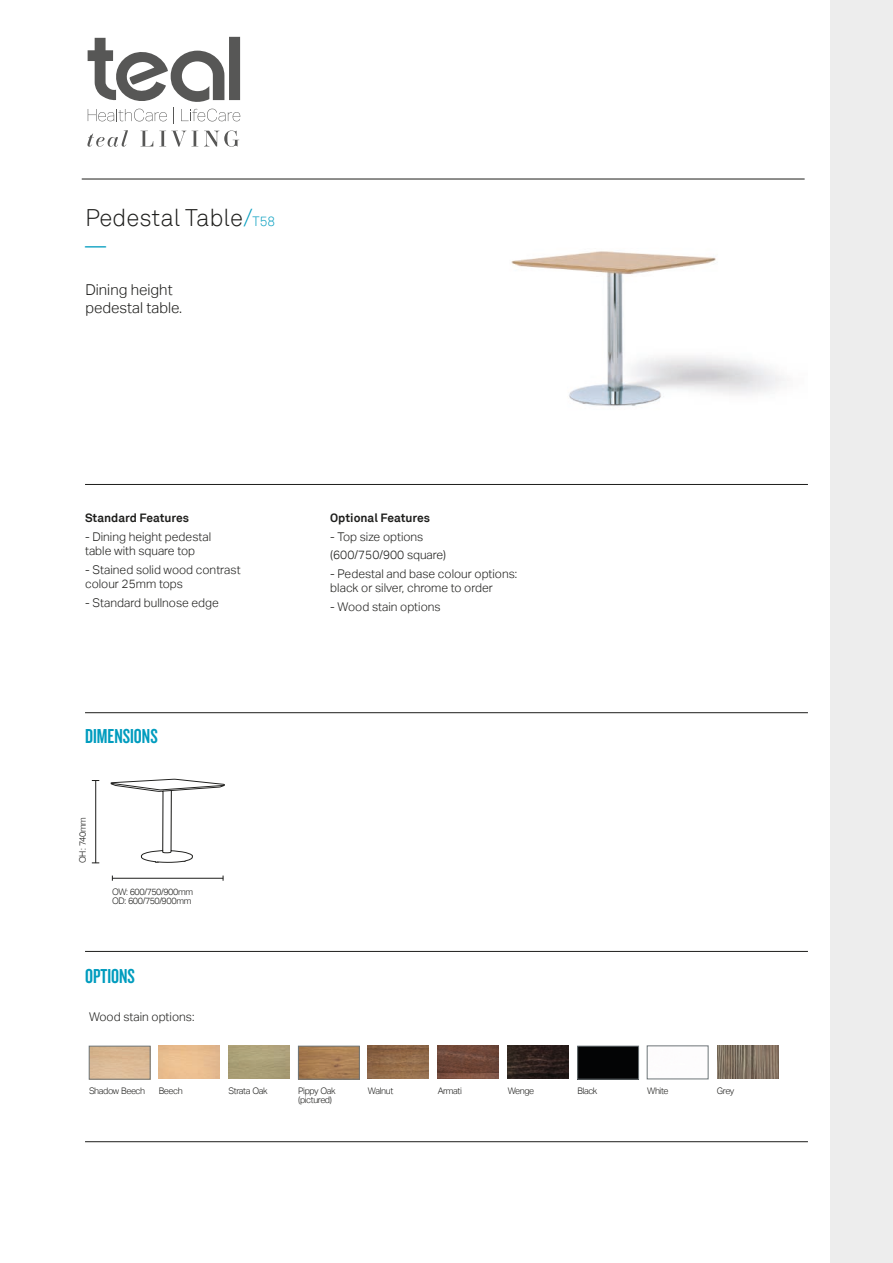
<style>
.page{position:relative;width:893px;height:1263px;background:#fff}
.page>*{position:absolute;margin:0;border:0;box-sizing:border-box;transform-origin:0 0}
.t1{font:300 24px "Akkurat";color:#1d1d1b}
.t2{font:21px "Knockout HTF48 Featherweight";color:#009cbe}
.t3{font:21px "Grouch IT Cby BT";color:#009cbe}
.t4{font:300 15px/18px "Aktiv Grotesk";color:#1d1d1b}
.t5{font:300 12px/14.4px "Aktiv Grotesk";color:#1d1d1b}
.t6{font:700 12px "Akkurat";color:#1d1d1b}
.t7{font:300 9px/9px "Aktiv Grotesk";letter-spacing:-.045em;color:#1d1d1b}
.s1{color:#009cbe}
.s2{font-size:13.5px;color:#009cbe}
</style>
<div class="page">
<hr style="left:82px;top:179px;width:723px;height:1px;background:#1d1d1b">
<hr style="left:85px;top:484px;width:723px;height:1px;background:#1d1d1b">
<hr style="left:85px;top:712px;width:723px;height:1px;background:#1d1d1b">
<hr style="left:85px;top:951px;width:723px;height:1px;background:#1d1d1b">
<img style="left:511px;top:251px;width:274px;height:156px">
<hr style="left:85px;top:1141px;width:723px;height:1px;background:#1d1d1b">
<svg style="left:88px;top:37px;width:152px;height:86px"></svg>
<svg style="left:87px;top:130px;width:41px;height:17px"></svg>
<svg style="left:141px;top:131px;width:12px;height:15px"></svg>
<svg style="left:159px;top:131px;width:39px;height:16px"></svg>
<svg style="left:204px;top:130px;width:35px;height:17px"></svg>
<div style="left:831px;top:0;width:62px;height:1263px;background:#ededed"></div>
<svg style="left:111px;top:778px;width:114px;height:85px"></svg>
<hr style="left:112px;top:878px;width:111px;height:1px;background:#1d1d1b">
<hr style="left:95px;top:780px;width:1px;height:83px;background:#1d1d1b">
<div style="left:89px;top:1046px;width:61px;height:33px;border:1px solid #6e7679"></div>
<img style="left:300px;top:1048px;width:58px;height:29px">
<div style="left:298px;top:1046px;width:62px;height:33px;border:1px solid #6e7679"></div>
<img style="left:438px;top:1046px;width:61px;height:33px">
<img style="left:368px;top:1046px;width:61px;height:33px">
<img style="left:508px;top:1046px;width:61px;height:33px">
<div style="left:579px;top:1048px;width:58px;height:29px;background:#030405"></div>
<div style="left:577px;top:1046px;width:62px;height:33px;border:1px solid #6e7679"></div>
<img style="left:717px;top:1046px;width:61px;height:33px">
<h1 class="t1" style="left:85px;top:204px;width:192px">Pedestal Table<span class="s1">/</span><span class="s2">T58</span></h1>
<h2 class="t3" style="left:85px;top:231px;width:22px">—</h2>
<p class="t4" style="left:85px;top:281px;width:98px">Dining height pedestal table.</p>
<p class="t6" style="left:85px;top:510px;width:106px">Standard Features</p>
<p class="t5" style="left:85px;top:529px;width:128px">- Dining height pedestal table with square top</p>
<p class="t5" style="left:85px;top:562px;width:157px">- Stained solid wood contrast colour 25mm tops</p>
<p class="t5" style="left:85px;top:595px;width:135px">- Standard bullnose edge</p>
<h2 class="t2" style="left:85px;top:726px;width:74px">DIMENSIONS</h2>
<p class="t7" style="left:78px;top:863px;width:47px;rotate:-90deg">OH : 740mm</p>
<p class="t7" style="left:112px;top:888px;width:83px">OW: 600/750/900mm<br>OD: 600/750/900mm</p>
<h2 class="t2" style="left:85px;top:965px;width:51px">OPTIONS</h2>
<p class="t5" style="left:89px;top:1009px;width:107px">Wood stain options:</p>
<p class="t6" style="left:330px;top:510px;width:101px">Optional Features</p>
<p class="t5" style="left:330px;top:527px;width:117px;line-height:18.6px">- Top size options (600/750/900 square)</p>
<p class="t5" style="left:330px;top:566px;width:189px">- Pedestal and base colour options: black or silver, chrome to order</p>
<p class="t5" style="left:330px;top:599px;width:112px">- Wood stain options</p>
<p class="t7" style="left:89px;top:1087px;width:58px">Shadow Beech</p>
<p class="t7" style="left:159px;top:1087px;width:25px">Beech</p>
<p class="t7" style="left:228px;top:1087px;width:41px">Strata Oak</p>
<p class="t7" style="left:298px;top:1087px;width:39px">Pippy Oak (pictured)</p>
<p class="t7" style="left:368px;top:1087px;width:27px">Walnut</p>
<p class="t7" style="left:438px;top:1087px;width:26px">Armati</p>
<p class="t7" style="left:508px;top:1087px;width:28px">Wenge</p>
<p class="t7" style="left:577px;top:1087px;width:21px">Black</p>
<p class="t7" style="left:647px;top:1087px;width:23px">White</p>
<p class="t7" style="left:717px;top:1087px;width:19px">Grey</p>
</div>
